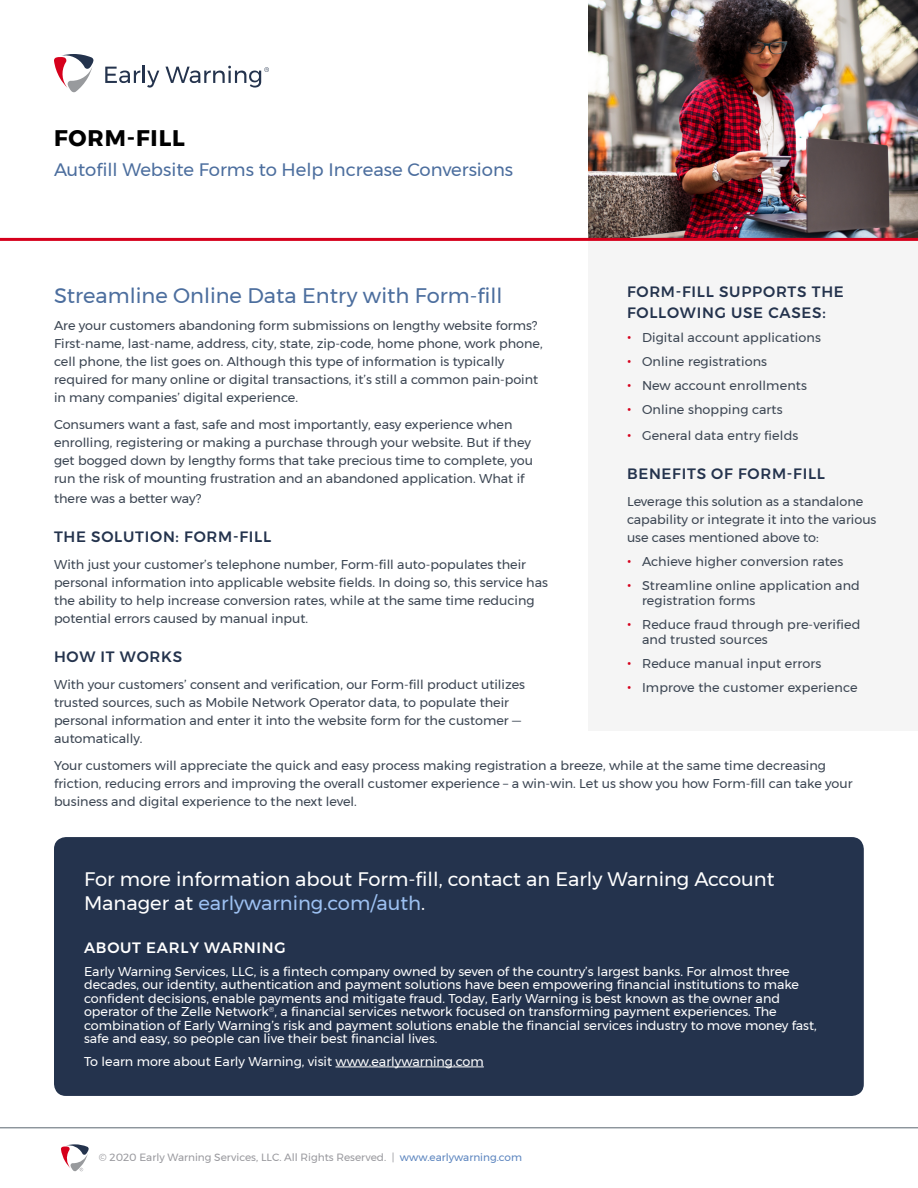
<style>
.page{position:relative;width:918px;height:1188px;background:#fff}
.page>*{position:absolute;margin:0;border:0;box-sizing:border-box;transform-origin:0 0}
.t1{font:700 22.5px "Montserrat";letter-spacing:.04em;color:#000}
.t2{font:21px "Montserrat";color:#4c6e9e}
.t3{font:19.5px/24px "Montserrat";color:#fff}
.t4{font:18px "Montserrat";color:#4c6e9e}
.t5{font:500 15px/21px "Montserrat";letter-spacing:.05em;color:#24334d}
.t6{font:500 15px "Montserrat";letter-spacing:.05em;color:#fff}
.t7{font:12.75px/18px "Montserrat";color:#3b4552}
.t8{font:12.75px/13.5px "Montserrat";color:#fff}
.t9{font:10.5px "Montserrat";color:#99999e}
.s1{font-size:16.5px;color:#d6001c}
.s2{color:#9dc1f2}
.s3{color:#5c85bf}
</style>
<div class="page">
<hr style="left:0;top:1127px;width:918px;height:1px;background:#5b6671">
<svg style="left:61px;top:1144px;width:28px;height:27px"></svg>
<img style="left:588px;top:0;width:330px;height:238px">
<div style="left:588px;top:241px;width:330px;height:490px;background:#f5f5f5"></div>
<svg style="left:105px;top:66px;width:54px;height:22px"></svg>
<svg style="left:165px;top:66px;width:104px;height:22px"></svg>
<svg style="left:54px;top:54px;width:40px;height:38px"></svg>
<hr style="left:0;top:238px;width:918px;height:3px;background:#d6001c">
<div style="left:54px;top:837px;width:810px;height:259px;background:#24334d;border-radius:12px"></div>
<hr style="left:336px;top:1067px;width:148px;height:1px;background:#fff">
<h1 class="t1" style="left:54px;top:120px;width:132px">FORM-FILL</h1>
<h3 class="t4" style="left:54px;top:156px;width:461px">Autofill Website Forms to Help Increase Conversions</h3>
<p class="t5" style="left:627px;top:282px;width:218px">FORM-FILL SUPPORTS THE<br>FOLLOWING USE CASES:</p>
<p class="t7" style="left:627px;top:329px;width:195px"><span class="s1">•</span> Digital account applications</p>
<p class="t7" style="left:627px;top:353px;width:142px"><span class="s1">•</span> Online registrations</p>
<p class="t7" style="left:627px;top:377px;width:181px"><span class="s1">•</span> New account enrollments</p>
<p class="t7" style="left:627px;top:401px;width:157px"><span class="s1">•</span> Online shopping carts</p>
<p class="t7" style="left:627px;top:426px;width:173px"><span class="s1">•</span> General data entry fields</p>
<p class="t5" style="left:627px;top:463px;width:200px">BENEFITS OF FORM-FILL</p>
<p class="t7" style="left:627px;top:492px;width:251px">Leverage this solution as a standalone capability or integrate it into the various use cases mentioned above to:</p>
<p class="t7" style="left:627px;top:552px;width:218px"><span class="s1">•</span> Achieve higher conversion rates</p>
<p class="t7" style="left:642px;top:578px;width:219px;line-height:15px;text-indent:-15px"><span class="s1">•</span> Streamline online application and registration forms</p>
<p class="t7" style="left:642px;top:617px;width:220px;line-height:15px;text-indent:-15px"><span class="s1">•</span> Reduce fraud through pre-verified and trusted sources</p>
<p class="t7" style="left:627px;top:654px;width:196px"><span class="s1">•</span> Reduce manual input errors</p>
<p class="t7" style="left:627px;top:678px;width:232px"><span class="s1">•</span> Improve the customer experience</p>
<h2 class="t2" style="left:54px;top:280px;width:450px">Streamline Online Data Entry with Form-fill</h2>
<p class="t7" style="left:54px;top:316px;width:490px">Are your customers abandoning form submissions on lengthy website forms?<br>First-name, last-name, address, city, state, zip-code, home phone, work phone, cell phone, the list goes on. Although this type of information is typically required for many online or digital transactions, it’s still a common pain-point in many companies’ digital experience.</p>
<p class="t7" style="left:54px;top:415px;width:481px">Consumers want a fast, safe and most importantly, easy experience when enrolling, registering or making a purchase through your website. But if they get bogged down by lengthy forms that take precious time to complete, you run the risk of mounting frustration and an abandoned application. What if</p>
<p class="t7" style="left:54px;top:489px;width:149px">there was a better way?</p>
<p class="t5" style="left:54px;top:526px;width:219px">THE SOLUTION: FORM-FILL</p>
<p class="t7" style="left:54px;top:555px;width:495px">With just your customer’s telephone number, Form-fill auto-populates their personal information into applicable website fields. In doing so, this service has the ability to help increase conversion rates, while at the same time reducing potential errors caused by manual input.</p>
<p class="t5" style="left:54px;top:646px;width:130px">HOW IT WORKS</p>
<p class="t7" style="left:54px;top:675px;width:473px">With your customers’ consent and verification, our Form-fill product utilizes trusted sources, such as Mobile Network Operator data, to populate their personal information and enter it into the website form for the customer — automatically.</p>
<p class="t7" style="left:54px;top:756px;width:800px">Your customers will appreciate the quick and easy process making registration a breeze, while at the same time decreasing friction, reducing errors and improving the overall customer experience – a win-win. Let us show you how Form-fill can take your business and digital experience to the next level.</p>
<h3 class="t3" style="left:84px;top:867px;width:692px">For more information about Form-fill, contact an Early Warning Account<br>Manager at <span class="s2">earlywarning.com/auth</span>.</h3>
<p class="t6" style="left:84px;top:936px;width:203px">ABOUT EARLY WARNING</p>
<p class="t8" style="left:84px;top:965px;width:734px">Early Warning Services, LLC, is a fintech company owned by seven of the country’s largest banks. For almost three decades, our identity, authentication and payment solutions have been empowering financial institutions to make confident decisions, enable payments and mitigate fraud. Today, Early Warning is best known as the owner and operator of the Zelle Network<sup>®</sup>, a financial services network focused on transforming payment experiences. The combination of Early Warning’s risk and payment solutions enable the financial services industry to move money fast, safe and easy, so people can live their best financial lives.</p>
<p class="t8" style="left:84px;top:1055px;width:401px">To learn more about Early Warning, visit www.earlywarning.com</p>
<p class="t9" style="left:99px;top:1150px;width:425px">© 2020 Early Warning Services, LLC. All Rights Reserved. | <span class="s3">www.earlywarning.com</span></p>
</div>
